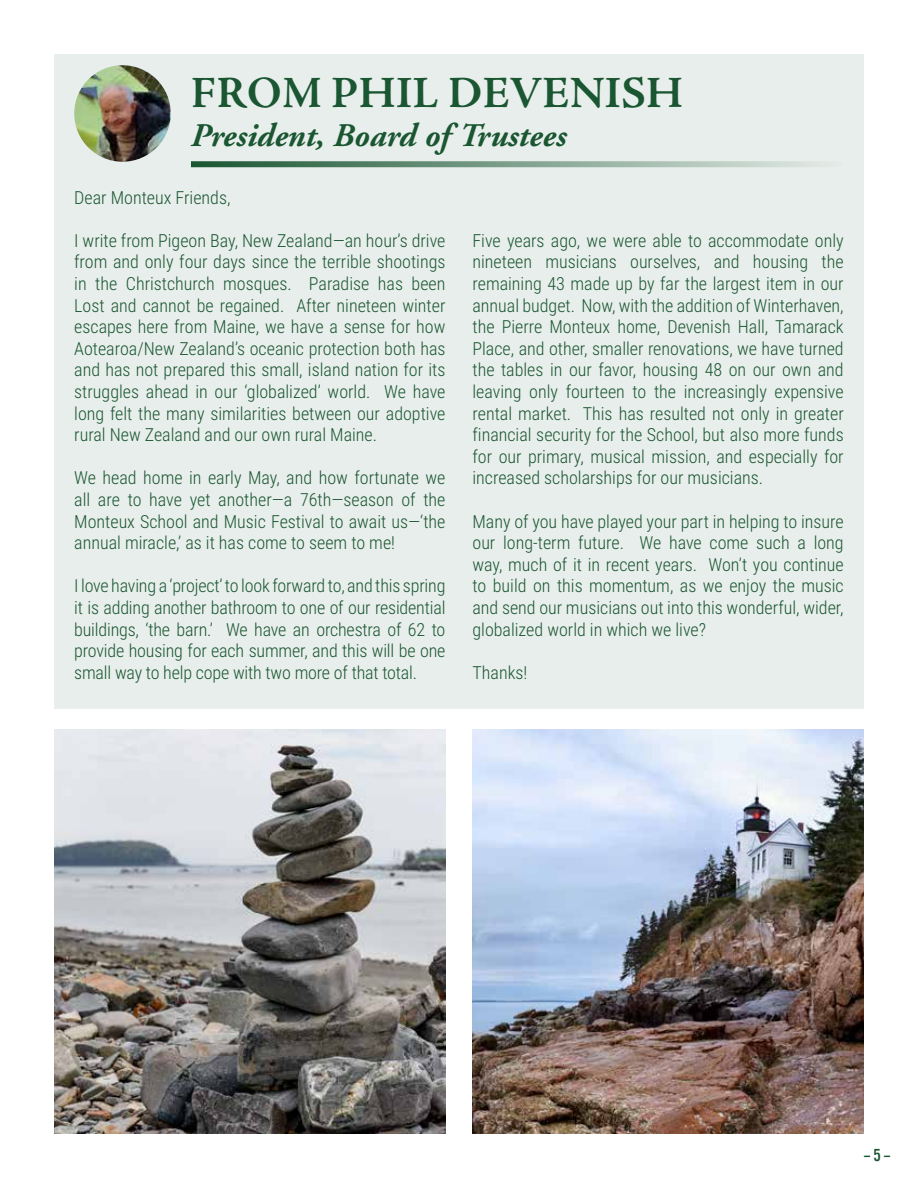
<style>
.page{position:relative;width:918px;height:1188px;background:#fff}
.page>*{position:absolute;margin:0;border:0;box-sizing:border-box;transform-origin:0 0}
.t1{font:700 45px "Adobe Jenson Pro";letter-spacing:.015em;color:#1a5632}
.t2{font:italic 700 33px "Adobe Garamond";color:#1a5632}
.t3{font:300 18px/21.6px "Roboto Condensed";color:#1a5632;text-align:justify}
.t4{font:18px "Alternate Got No 3 D";color:#1a5632}
</style>
<div class="page">
<div style="left:54px;top:54px;width:810px;height:655px;background:#e8eeeb"></div>
<svg style="left:191px;top:161px;width:625px;height:6px;background:#7fa08d"></svg>
<img style="left:54px;top:729px;width:392px;height:405px">
<img style="left:472px;top:729px;width:392px;height:405px">
<img style="left:74px;top:65px;width:97px;height:97px;border-radius:48px">
<h1 class="t1" style="left:191px;top:67px;width:493px">FROM PHIL DEVENISH</h1>
<h2 class="t2" style="left:191px;top:118px;width:377px">President, Board of Trustees</h2>
<p class="t3" style="left:74px;top:186px;width:158px">Dear Monteux Friends,</p>
<p class="t3" style="left:74px;top:229px;width:373px">I write from Pigeon Bay, New Zealand—an hour’s drive from and only four days since the terrible shootings in the Christchurch mosques. Paradise has been Lost and cannot be regained. After nineteen winter escapes here from Maine, we have a sense for how Aotearoa/New Zealand’s oceanic protection both has and has not prepared this small, island nation for its struggles ahead in our ‘globalized’ world. We have long felt the many similarities between our adoptive rural New Zealand and our own rural Maine.</p>
<p class="t3" style="left:74px;top:467px;width:373px">We head home in early May, and how fortunate we all are to have yet another—a 76th—season of the Monteux School and Music Festival to await us—‘the annual miracle,’ as it has come to seem to me!</p>
<p class="t3" style="left:74px;top:575px;width:373px">I love having a ‘project’ to look forward to, and this spring it is adding another bathroom to one of our residential buildings, ‘the barn.’ We have an orchestra of 62 to provide housing for each summer, and this will be one small way to help cope with two more of that total.</p>
<p class="t3" style="left:472px;top:229px;width:373px">Five years ago, we were able to accommodate only nineteen musicians ourselves, and housing the remaining 43 made up by far the largest item in our annual budget. Now, with the addition of Winterhaven, the Pierre Monteux home, Devenish Hall, Tamarack Place, and other, smaller renovations, we have turned the tables in our favor, housing 48 on our own and leaving only fourteen to the increasingly expensive rental market. This has resulted not only in greater financial security for the School, but also more funds for our primary, musical mission, and especially for increased scholarships for our musicians.</p>
<p class="t3" style="left:472px;top:510px;width:373px">Many of you have played your part in helping to insure our long-term future. We have come such a long way, much of it in recent years. Won’t you continue to build on this momentum, as we enjoy the music and send our musicians out into this wonderful, wider, globalized world in which we live?</p>
<p class="t3" style="left:472px;top:661px;width:56px">Thanks!</p>
<p class="t4" style="left:863px;top:1146px;width:29px">– 5 –</p>
</div>
